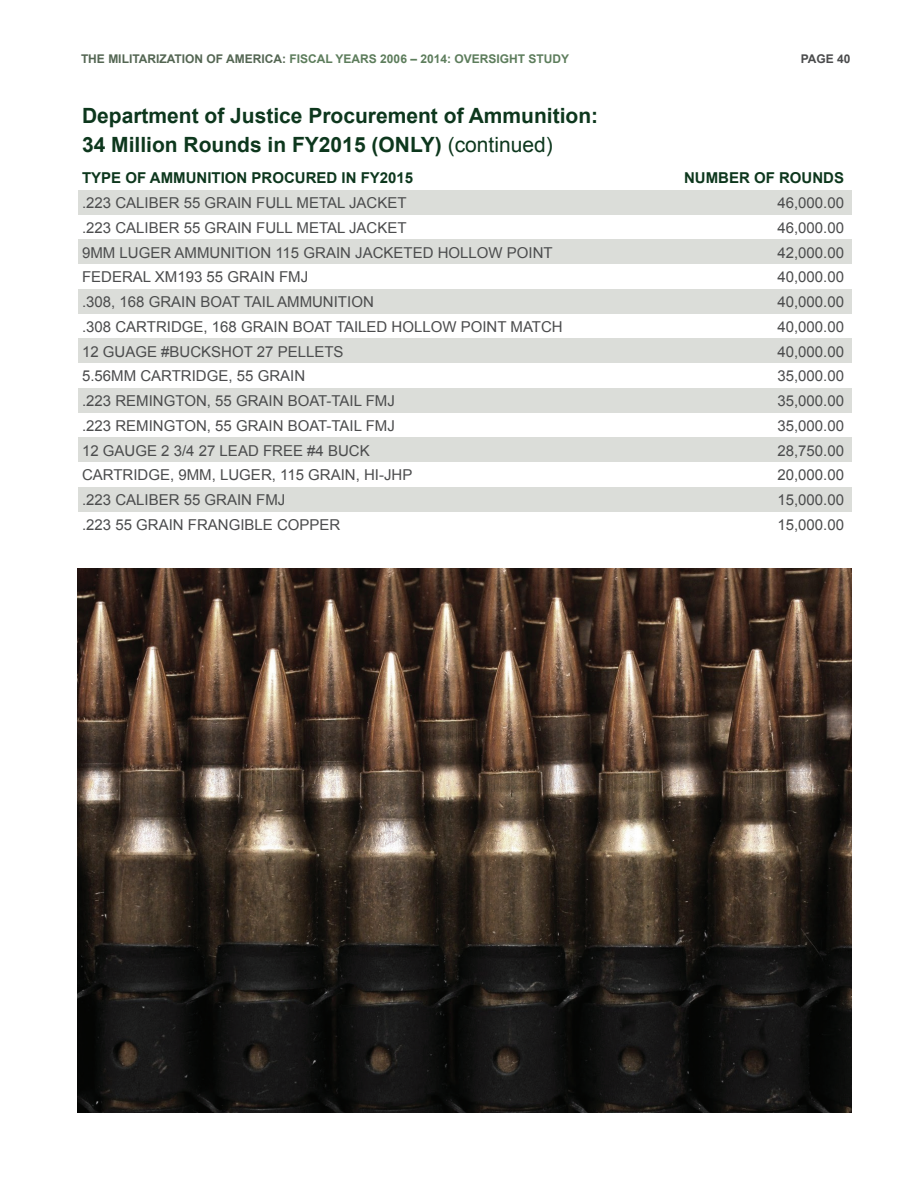
<style>
.page{position:relative;width:918px;height:1188px;background:#fff}
.page>*{position:absolute;margin:0;border:0;box-sizing:border-box;transform-origin:0 0}
.t1{font:700 21px/28.5px "Arial";color:#0d371d}
.t2{font:15px "Arial";color:#4b4c4d}
.t3{font:700 15px "Arial";color:#0d371d}
.t4{font:700 12px "Arial";color:#5d7d5c}
.t5{font:700 12px "Arial";color:#4b4c4d}
.s1{color:#546653}
.s2{font-weight:400}
</style>
<div class="page">
<div style="left:78px;top:190px;width:774px;height:25px;background:#dbddd9"></div>
<div style="left:78px;top:388px;width:774px;height:24px;background:#dbddd9"></div>
<div style="left:78px;top:289px;width:774px;height:25px;background:#dbddd9"></div>
<div style="left:78px;top:487px;width:774px;height:24px;background:#dbddd9"></div>
<div style="left:78px;top:239px;width:774px;height:25px;background:#dbddd9"></div>
<div style="left:78px;top:437px;width:774px;height:25px;background:#dbddd9"></div>
<div style="left:78px;top:338px;width:774px;height:25px;background:#dbddd9"></div>
<img style="left:78px;top:568px;width:774px;height:544px">
<p class="t4" style="left:81px;top:51px;width:490px"><span class="s1">THE MILITARIZATION OF AMERICA:</span> FISCAL YEARS 2006 – 2014: OVERSIGHT STUDY</p>
<p class="t5" style="left:801px;top:51px;width:51px">PAGE 40</p>
<h1 class="t1" style="left:82px;top:102px;width:518px">Department of Justice Procurement of Ammunition:<br>34 Million Rounds in FY2015 (ONLY) <span class="s2">(continued)</span></h1>
<p class="t3" style="left:82px;top:168px;width:333px">TYPE OF AMMUNITION PROCURED IN FY2015</p>
<p class="t3" style="left:684px;top:168px;width:161px">NUMBER OF ROUNDS</p>
<p class="t2" style="left:82px;top:193px;width:326px">.223 CALIBER 55 GRAIN FULL METAL JACKET</p>
<p class="t2" style="left:777px;top:193px;width:68px">46,000.00</p>
<p class="t2" style="left:82px;top:218px;width:326px">.223 CALIBER 55 GRAIN FULL METAL JACKET</p>
<p class="t2" style="left:777px;top:218px;width:68px">46,000.00</p>
<p class="t2" style="left:82px;top:242px;width:472px">9MM LUGER AMMUNITION 115 GRAIN JACKETED HOLLOW POINT</p>
<p class="t2" style="left:777px;top:242px;width:68px">42,000.00</p>
<p class="t2" style="left:82px;top:267px;width:228px">FEDERAL XM193 55 GRAIN FMJ</p>
<p class="t2" style="left:777px;top:267px;width:68px">40,000.00</p>
<p class="t2" style="left:82px;top:292px;width:293px">.308, 168 GRAIN BOAT TAIL AMMUNITION</p>
<p class="t2" style="left:777px;top:292px;width:68px">40,000.00</p>
<p class="t2" style="left:82px;top:317px;width:482px">.308 CARTRIDGE, 168 GRAIN BOAT TAILED HOLLOW POINT MATCH</p>
<p class="t2" style="left:777px;top:317px;width:68px">40,000.00</p>
<p class="t2" style="left:82px;top:341px;width:263px">12 GUAGE #BUCKSHOT 27 PELLETS</p>
<p class="t2" style="left:777px;top:341px;width:68px">40,000.00</p>
<p class="t2" style="left:82px;top:366px;width:225px">5.56MM CARTRIDGE, 55 GRAIN</p>
<p class="t2" style="left:777px;top:366px;width:68px">35,000.00</p>
<p class="t2" style="left:82px;top:391px;width:314px">.223 REMINGTON, 55 GRAIN BOAT-TAIL FMJ</p>
<p class="t2" style="left:777px;top:391px;width:68px">35,000.00</p>
<p class="t2" style="left:82px;top:416px;width:314px">.223 REMINGTON, 55 GRAIN BOAT-TAIL FMJ</p>
<p class="t2" style="left:777px;top:416px;width:68px">35,000.00</p>
<p class="t2" style="left:82px;top:440px;width:289px">12 GAUGE 2 3/4 27 LEAD FREE #4 BUCK</p>
<p class="t2" style="left:777px;top:440px;width:68px">28,750.00</p>
<p class="t2" style="left:82px;top:465px;width:332px">CARTRIDGE, 9MM, LUGER, 115 GRAIN, HI-JHP</p>
<p class="t2" style="left:777px;top:465px;width:68px">20,000.00</p>
<p class="t2" style="left:82px;top:490px;width:205px">.223 CALIBER 55 GRAIN FMJ</p>
<p class="t2" style="left:777px;top:490px;width:68px">15,000.00</p>
<p class="t2" style="left:82px;top:515px;width:260px">.223 55 GRAIN FRANGIBLE COPPER</p>
<p class="t2" style="left:777px;top:515px;width:68px">15,000.00</p>
</div>
